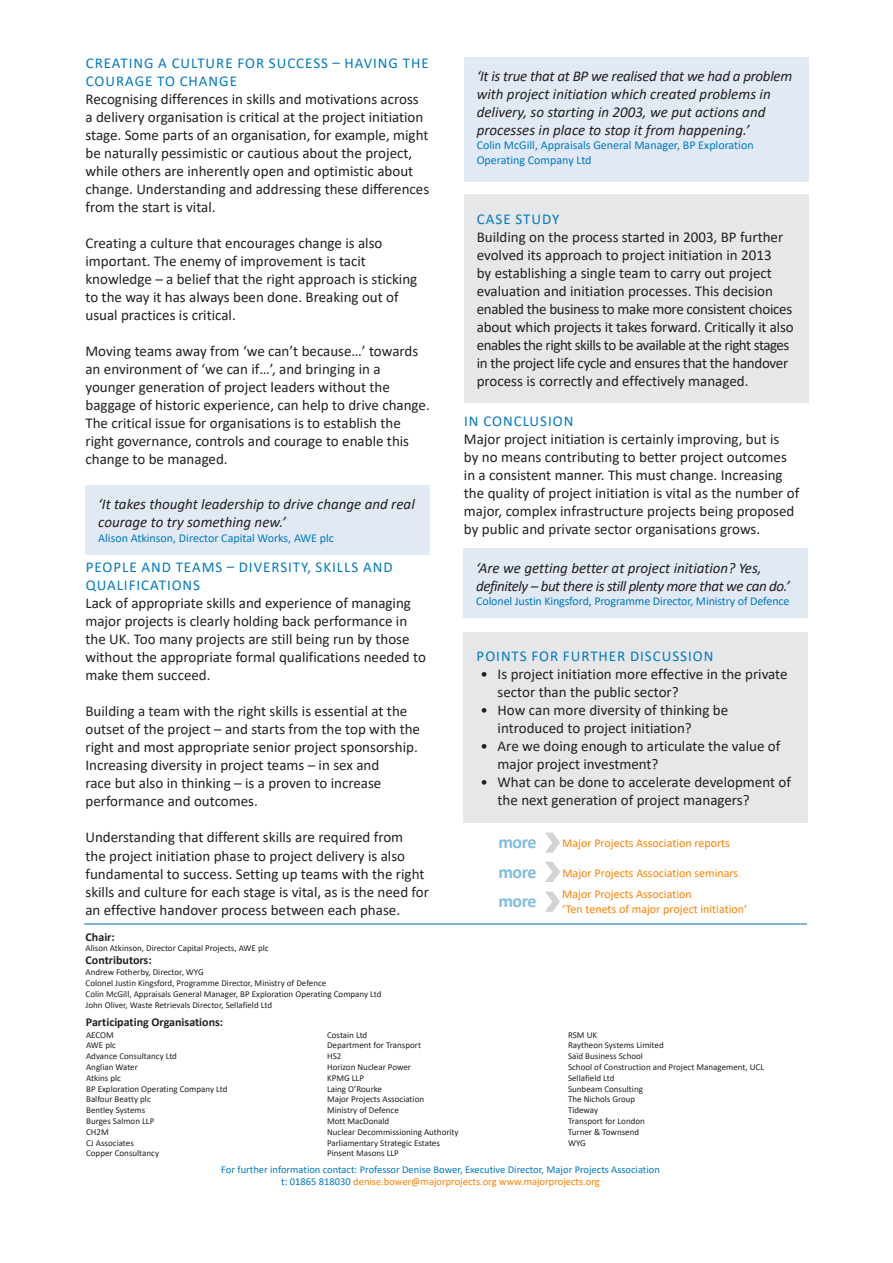
<style>
.page{position:relative;width:893px;height:1263px;background:#fff}
.page>*{position:absolute;margin:0;border:0;box-sizing:border-box;transform-origin:0 0}
.weblink{font:700 18px "Calibri";letter-spacing:-.03em;color:#80bce0}
.body{font:15px/18px "Calibri";color:#231f20}
.numberbullet{font:15px/18px "Calibri";color:#231f20}
.quote{font:italic 15px/18px "Calibri";color:#231f20}
.subhead{font:15px/18px "Calibri";letter-spacing:.065em;color:#0079c1}
.quote-2{font:italic 15px/18px "Calibri";letter-spacing:-.03em;color:#231f20}
.attrib{font:12px/14.4px "Calibri";color:#0079c1}
.attrib-2{font:12px "Calibri";color:#ff8100}
.body-2{font:700 12px "Calibri";color:#231f20}
.attrib-3{font:10.5px "Calibri";color:#0079c1}
.t1{font:10.5px "Calibri";color:#ff8100}
.partorgs{font:9px "Calibri";color:#231f20}
.s1{color:#0079c1}
</style>
<div class="page">
<div style="left:85px;top:485px;width:345px;height:69px;background:#e1eaf4"></div>
<div style="left:464px;top:57px;width:344px;height:125px;background:#e1eaf4"></div>
<div style="left:464px;top:195px;width:344px;height:208px;background:#e6e7e9"></div>
<div style="left:464px;top:632px;width:344px;height:190px;background:#e6e7e9"></div>
<svg style="left:545px;top:862px;width:15px;height:20px"></svg>
<svg style="left:545px;top:833px;width:15px;height:20px"></svg>
<svg style="left:545px;top:892px;width:15px;height:20px"></svg>
<hr style="left:84px;top:924px;width:723px;height:1px;background:#0072b2">
<div style="left:463px;top:549px;width:345px;height:69px;background:#e1eaf4"></div>
<p class="subhead" style="left:86px;top:54px;width:344px">CREATING A CULTURE FOR SUCCESS – HAVING THE<br>COURAGE TO CHANGE</p>
<p class="body" style="left:85px;top:90px;width:345px">Recognising differences in skills and motivations across a delivery organisation is critical at the project initiation stage. Some parts of an organisation, for example, might be naturally pessimistic or cautious about the project, while others are inherently open and optimistic about change. Understanding and addressing these differences from the start is vital.</p>
<p class="body" style="left:85px;top:234px;width:333px">Creating a culture that encourages change is also important. The enemy of improvement is tacit knowledge – a belief that the right approach is sticking to the way it has always been done. Breaking out of usual practices is critical.</p>
<p class="body" style="left:85px;top:342px;width:346px">Moving teams away from ‘we can’t because…’ towards an environment of ‘we can if…’, and bringing in a younger generation of project leaders without the baggage of historic experience, can help to drive change.<br>The critical issue for organisations is to establish the right governance, controls and courage to enable this change to be managed.</p>
<p class="quote" style="left:98px;top:495px;width:318px">‘It takes thought leadership to drive change and real courage to try something new.’</p>
<p class="attrib" style="left:98px;top:530px;width:237px">Alison Atkinson, Director Capital Works, AWE plc</p>
<p class="subhead" style="left:86px;top:558px;width:308px">PEOPLE AND TEAMS – DIVERSITY, SKILLS AND<br>QUALIFICATIONS</p>
<p class="body" style="left:85px;top:594px;width:342px">Lack of appropriate skills and experience of managing major projects is clearly holding back performance in the UK. Too many projects are still being run by those without the appropriate formal qualifications needed to make them succeed.</p>
<p class="body" style="left:85px;top:702px;width:336px">Building a team with the right skills is essential at the outset of the project – and starts from the top with the right and most appropriate senior project sponsorship.<br>Increasing diversity in project teams – in sex and<br>race but also in thinking – is a proven to increase performance and outcomes.</p>
<p class="body" style="left:85px;top:828px;width:345px">Understanding that different skills are required from<br>the project initiation phase to project delivery is also fundamental to success. Setting up teams with the right skills and culture for each stage is vital, as is the need for an effective handover process between each phase.</p>
<p class="body-2" style="left:86px;top:928px;width:31px">Chair:</p>
<p class="partorgs" style="left:86px;top:942px;width:185px">Alison Atkinson, Director Capital Projects, AWE plc</p>
<p class="body-2" style="left:86px;top:952px;width:68px">Contributors:</p>
<p class="partorgs" style="left:86px;top:966px;width:120px">Andrew Fotherby, Director, WYG</p>
<p class="partorgs" style="left:86px;top:977px;width:242px">Colonel Justin Kingsford, Programme Director, Ministry of Defence</p>
<p class="partorgs" style="left:86px;top:987px;width:297px">Colin McGill, Appraisals General Manager, BP Exploration Operating Company Ltd</p>
<p class="partorgs" style="left:86px;top:998px;width:188px">John Oliver, Waste Retrievals Director, Sellafield Ltd</p>
<p class="quote" style="left:477px;top:66px;width:317px">‘It is true that at BP we realised that we had a problem with project initiation which created problems in delivery, so starting in 2003, we put actions and processes in place to stop it from happening.’</p>
<p class="attrib" style="left:477px;top:138px;width:278px">Colin McGill, Appraisals General Manager, BP Exploration<br>Operating Company Ltd</p>
<p class="body" style="left:477px;top:209px;width:318px"><span class="s1">CASE STUDY<br></span>Building on the process started in 2003, BP further evolved its approach to project initiation in 2013<br>by establishing a single team to carry out project evaluation and initiation processes. This decision enabled the business to make more consistent choices about which projects it takes forward. Critically it also enables the right skills to be available at the right stages in the project life cycle and ensures that the handover process is correctly and effectively managed.</p>
<p class="subhead" style="left:464px;top:412px;width:111px">IN CONCLUSION</p>
<p class="body" style="left:464px;top:430px;width:337px">Major project initiation is certainly improving, but is<br>by no means contributing to better project outcomes in a consistent manner. This must change. Increasing the quality of project initiation is vital as the number of major, complex infrastructure projects being proposed by public and private sector organisations grows.</p>
<p class="quote-2" style="left:476px;top:558px;width:315px">‘Are we getting better at project initiation? Yes, definitely – but there is still plenty more that we can do.’</p>
<p class="attrib" style="left:476px;top:594px;width:315px">Colonel Justin Kingsford, Programme Director, Ministry of Defence</p>
<p class="subhead" style="left:477px;top:647px;width:238px">POINTS FOR FURTHER DISCUSSION</p>
<p class="numberbullet" style="left:498px;top:665px;width:291px;text-indent:-17px">• Is project initiation more effective in the private sector than the public sector?</p>
<p class="numberbullet" style="left:498px;top:701px;width:232px;text-indent:-17px">• How can more diversity of thinking be introduced to project initiation?</p>
<p class="numberbullet" style="left:498px;top:737px;width:284px;text-indent:-17px">• Are we doing enough to articulate the value of major project investment?</p>
<p class="numberbullet" style="left:498px;top:773px;width:295px;text-indent:-17px">• What can be done to accelerate development of the next generation of project managers?</p>
<p class="weblink" style="left:498px;top:829px;width:39px">more</p>
<p class="attrib-2" style="left:562px;top:834px;width:169px">Major Projects Association reports</p>
<p class="weblink" style="left:498px;top:859px;width:39px">more</p>
<p class="attrib-2" style="left:562px;top:864px;width:177px">Major Projects Association seminars</p>
<p class="weblink" style="left:498px;top:888px;width:39px">more</p>
<p class="attrib-2" style="left:562px;top:886px;width:131px">Major Projects Association</p>
<p class="attrib-2" style="left:562px;top:900px;width:186px">‘Ten tenets of major project initiation’</p>
<p class="body-2" style="left:86px;top:1013px;width:139px">Participating Organisations:</p>
<p class="partorgs" style="left:86px;top:1028px;width:29px">AECOM</p>
<p class="partorgs" style="left:86px;top:1039px;width:31px">AWE plc</p>
<p class="partorgs" style="left:86px;top:1050px;width:92px">Advance Consultancy Ltd</p>
<p class="partorgs" style="left:86px;top:1061px;width:53px">Anglian Water</p>
<p class="partorgs" style="left:86px;top:1071px;width:37px">Atkins plc</p>
<p class="partorgs" style="left:86px;top:1082px;width:143px">BP Exploration Operating Company Ltd</p>
<p class="partorgs" style="left:86px;top:1093px;width:66px">Balfour Beatty plc</p>
<p class="partorgs" style="left:86px;top:1104px;width:61px">Bentley Systems</p>
<p class="partorgs" style="left:86px;top:1115px;width:70px">Burges Salmon LLP</p>
<p class="partorgs" style="left:86px;top:1125px;width:24px">CH2M</p>
<p class="partorgs" style="left:86px;top:1136px;width:49px">CJ Associates</p>
<p class="partorgs" style="left:86px;top:1147px;width:75px">Copper Consultancy</p>
<p class="partorgs" style="left:327px;top:1028px;width:42px">Costain Ltd</p>
<p class="partorgs" style="left:327px;top:1039px;width:95px">Department for Transport</p>
<p class="partorgs" style="left:327px;top:1050px;width:16px">HS2</p>
<p class="partorgs" style="left:327px;top:1061px;width:85px">Horizon Nuclear Power</p>
<p class="partorgs" style="left:327px;top:1071px;width:38px">KPMG LLP</p>
<p class="partorgs" style="left:327px;top:1082px;width:57px">Laing O’Rourke</p>
<p class="partorgs" style="left:327px;top:1093px;width:99px">Major Projects Association</p>
<p class="partorgs" style="left:327px;top:1104px;width:73px">Ministry of Defence</p>
<p class="partorgs" style="left:327px;top:1115px;width:64px">Mott MacDonald</p>
<p class="partorgs" style="left:327px;top:1125px;width:133px">Nuclear Decommissioning Authority</p>
<p class="partorgs" style="left:327px;top:1136px;width:114px">Parliamentary Strategic Estates</p>
<p class="partorgs" style="left:327px;top:1147px;width:73px">Pinsent Masons LLP</p>
<p class="partorgs" style="left:568px;top:1028px;width:31px">RSM UK</p>
<p class="partorgs" style="left:568px;top:1039px;width:97px">Raytheon Systems Limited</p>
<p class="partorgs" style="left:568px;top:1050px;width:76px">Saïd Business School</p>
<p class="partorgs" style="left:568px;top:1061px;width:198px">School of Construction and Project Management, UCL</p>
<p class="partorgs" style="left:568px;top:1071px;width:48px">Sellafield Ltd</p>
<p class="partorgs" style="left:568px;top:1082px;width:76px">Sunbeam Consulting</p>
<p class="partorgs" style="left:568px;top:1093px;width:69px">The Nichols Group</p>
<p class="partorgs" style="left:568px;top:1104px;width:32px">Tideway</p>
<p class="partorgs" style="left:568px;top:1115px;width:78px">Transport for London</p>
<p class="partorgs" style="left:568px;top:1125px;width:73px">Turner &amp; Townsend</p>
<p class="partorgs" style="left:568px;top:1136px;width:19px">WYG</p>
<p class="attrib-3" style="left:221px;top:1162px;width:440px">For further information contact: Professor Denise Bower, Executive Director, Major Projects Association</p>
<p class="t1" style="left:281px;top:1174px;width:320px"><span class="s1">t: 01865 818030</span> denise.bower@majorprojects.org www.majorprojects.org</p>
</div>
